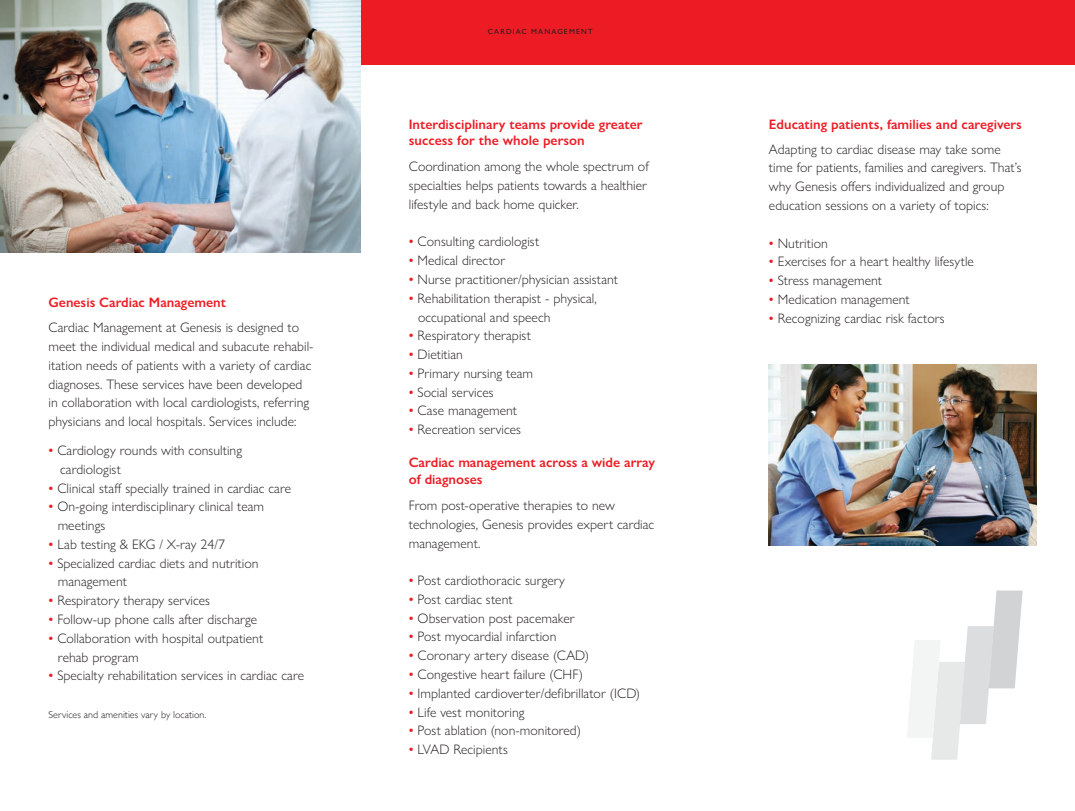
<style>
.page{position:relative;width:1075px;height:811px;background:#fff}
.page>*{position:absolute;margin:0;border:0;box-sizing:border-box;transform-origin:0 0}
.t1{font:300 13.75px/18.8px "Gill Sans Nova";letter-spacing:.005em;color:#231f20}
.t2{font:600 13.75px/16.5px "Gill Sans Nova";color:#ed1c24}
.t3{font:300 10px "Gill Sans";letter-spacing:.005em;color:#231f20}
.t4{font:500 7.5px "Gill Sans Nova";letter-spacing:.15em;color:#231f20}
.s1{font-weight:600;color:#ed1c24}
.s2{font-weight:500;color:#ed1c24}
.s3{font-weight:300;color:#231f20}
</style>
<div class="page">
<div style="left:360px;top:0;width:714px;height:65px;background:#ed1c24"></div>
<img style="left:0;top:0;width:360px;height:252px">
<img style="left:769px;top:364px;width:267px;height:181px">
<svg style="left:907px;top:590px;width:115px;height:169px"></svg>
<p class="t1" style="left:48px;top:290px;width:252px;line-height:25px"><span class="s1">Genesis Cardiac Management<br></span>Cardiac Management at Genesis is designed to</p>
<p class="t1" style="left:48px;top:336px;width:267px">meet the individual medical and subacute rehabil&shy;itation needs of patients with a variety of cardiac diagnoses. These services have been developed in collaboration with local cardiologists, referring physicians and local hospitals. Services include:</p>
<p class="t1" style="left:60px;top:440px;width:183px;text-indent:-12px"><span class="s2">•</span> Cardiology rounds with consulting cardiologist</p>
<p class="t1" style="left:48px;top:478px;width:244px"><span class="s2">•</span> Clinical staf specially trained in cardiac care</p>
<p class="t1" style="left:58px;top:497px;width:208px;text-indent:-9px"><span class="s2">•</span> On-going interdisciplinary clinical team meetings</p>
<p class="t1" style="left:48px;top:534px;width:178px"><span class="s2">•</span> Lab testing &amp; EKG / X-ray 24/7</p>
<p class="t1" style="left:58px;top:553px;width:202px;text-indent:-9px"><span class="s2">•</span> Specialized cardiac diets and nutrition management</p>
<p class="t1" style="left:48px;top:590px;width:163px"><span class="s2">•</span> Respiratory therapy services</p>
<p class="t1" style="left:48px;top:609px;width:210px"><span class="s2">•</span> Follow-up phone calls after discharge</p>
<p class="t1" style="left:58px;top:628px;width:207px;text-indent:-9px"><span class="s2">•</span> Collaboration with hospital outpatient rehab program</p>
<p class="t1" style="left:48px;top:665px;width:257px"><span class="s2">•</span> Specialty rehabilitation services in cardiac care</p>
<p class="t3" style="left:48px;top:706px;width:159px">Services and amenities vary by location.</p>
<p class="t4" style="left:487px;top:27px;width:106px">CARDIAC MANAGEMENT</p>
<p class="t2" style="left:409px;top:115px;width:235px">Interdisciplinary teams provide greater success for the whole person</p>
<p class="t1" style="left:409px;top:157px;width:242px">Coordination among the whole spectrum of specialties helps patients towards a healthier lifestyle and back home quicker.</p>
<p class="t1" style="left:409px;top:232px;width:132px"><span class="s2">•</span> Consulting cardiologist</p>
<p class="t1" style="left:409px;top:251px;width:98px"><span class="s2">•</span> Medical director</p>
<p class="t1" style="left:409px;top:269px;width:211px"><span class="s2">•</span> Nurse practitioner/physician assistant</p>
<p class="t1" style="left:418px;top:288px;width:180px;text-indent:-9px"><span class="s2">•</span> Rehabilitation therapist - physical, occupational and speech</p>
<p class="t1" style="left:409px;top:326px;width:123px"><span class="s2">•</span> Respiratory therapist</p>
<p class="t1" style="left:409px;top:345px;width:56px"><span class="s2">•</span> Dietitian</p>
<p class="t1" style="left:409px;top:363px;width:126px"><span class="s2">•</span> Primary nursing team</p>
<p class="t1" style="left:409px;top:382px;width:86px"><span class="s2">•</span> Social services</p>
<p class="t1" style="left:409px;top:401px;width:110px"><span class="s2">•</span> Case management</p>
<p class="t1" style="left:409px;top:420px;width:114px"><span class="s2">•</span> Recreation services</p>
<p class="t2" style="left:409px;top:454px;width:248px">Cardiac management across a wide array of diagnoses</p>
<p class="t1" style="left:409px;top:495px;width:247px">From post-operative therapies to new technologies, Genesis provides expert cardiac management.</p>
<p class="t1" style="left:409px;top:570px;width:158px"><span class="s2">•</span> Post cardiothoracic surgery</p>
<p class="t1" style="left:409px;top:589px;width:105px"><span class="s2">•</span> st cardiac stent</p>
<p class="t1" style="left:409px;top:608px;width:167px"><span class="s2">•</span> O ervation post pacemaker</p>
<p class="t1" style="left:409px;top:627px;width:149px"><span class="s2">•</span> Post myocardial infarction</p>
<p class="t1" style="left:417px;top:589px;width:15px">Po</p>
<p class="t1" style="left:428px;top:608px;width:13px">bs</p>
<p class="t1" style="left:409px;top:645px;width:182px"><span class="s2">•</span> Coronary artery disease (CAD)</p>
<p class="t1" style="left:409px;top:664px;width:176px"><span class="s2">•</span> Congestive heart failure (CHF)</p>
<p class="t1" style="left:409px;top:683px;width:233px"><span class="s2">•</span> Implanted cardioverter/defbrillator (ICD)</p>
<p class="t1" style="left:409px;top:702px;width:117px"><span class="s2">•</span> Life vest monitoring</p>
<p class="t1" style="left:409px;top:720px;width:174px"><span class="s2">•</span> Post ablation (non-monitored)</p>
<p class="t1" style="left:409px;top:739px;width:101px"><span class="s2">•</span> LVAD Recipients</p>
<p class="t2" style="left:769px;top:111px;width:254px;line-height:25px">Educating patients, families and caregivers<br><span class="s3">Adapting to cardiac disease may take some</span></p>
<p class="t1" style="left:769px;top:158px;width:254px">time for patients, families and caregivers. That’s why Genesis ofers individualized and group education sessions on a variety of topics:</p>
<p class="t1" style="left:769px;top:233px;width:60px"><span class="s2">•</span> Nutrition</p>
<p class="t1" style="left:769px;top:252px;width:206px"><span class="s2">•</span> Exercises for a heart healthy lifesytle</p>
<p class="t1" style="left:769px;top:271px;width:115px"><span class="s2">•</span> Stress management</p>
<p class="t1" style="left:769px;top:289px;width:142px"><span class="s2">•</span> Medication management</p>
<p class="t1" style="left:769px;top:308px;width:177px"><span class="s2">•</span> Recognizing cardiac risk factors</p>
</div>
